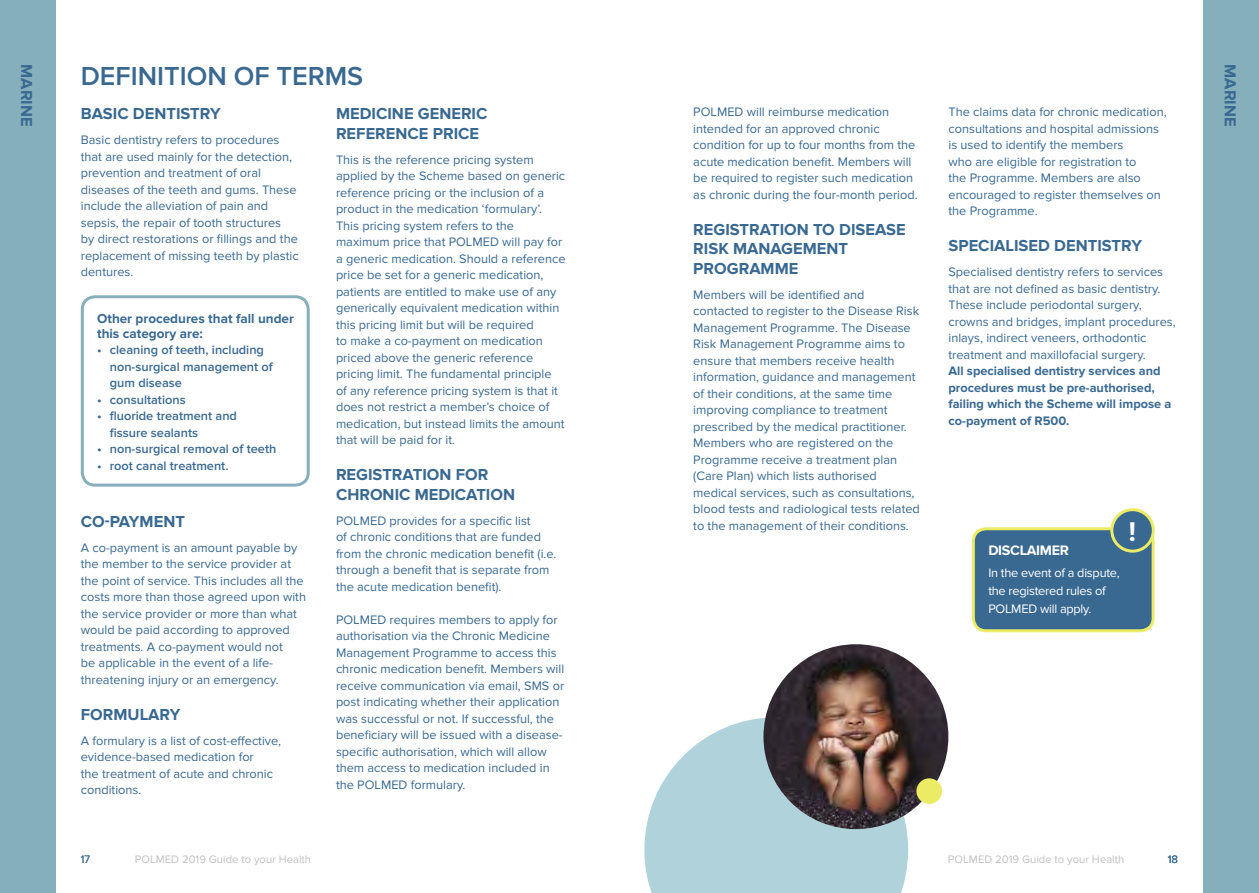
<style>
.page{position:relative;width:1259px;height:893px;background:#fff}
.page>*{position:absolute;margin:0;border:0;box-sizing:border-box;transform-origin:0 0}
.t1{font:700 28.05px "Proxima Nova";color:#fff}
.t2{font:600 27px "Proxima Nova";color:#396991}
.t3{font:700 16.5px/19.5px "Proxima Nova";color:#396991}
.t4{font:700 14.25px "Proxima Nova";letter-spacing:-.02em;color:#fff}
.t5{font:700 13.5px/15px "Proxima Nova";color:#396991}
.t6{font:12.75px/16.5px "Proxima Nova";color:#396991}
.t7{font:600 12.75px/16.5px "Proxima Nova";color:#396991}
.t8{font:700 12.75px/16.5px "Proxima Nova";color:#396991}
.t9{font:12.75px/18px "Proxima Nova";letter-spacing:-.02em;color:#fff}
.t10{font:11.25px "Proxima Nova";color:#c0c0c0}
.t11{font:11.25px "Proxima Nova";color:#396991}
</style>
<div class="page">
<div style="left:1203px;top:0;width:56px;height:893px;background:#86afbc"></div>
<div style="left:0;top:0;width:55px;height:893px;background:#86afbc"></div>
<div style="left:81px;top:295px;width:229px;height:192px;border:3px solid #86afbc;border-radius:13px"></div>
<svg style="left:644px;top:718px;width:264px;height:175px;background:#b8d7df"></svg>
<img style="left:763px;top:644px;width:185px;height:185px;border-radius:92px">
<div style="left:916px;top:778px;width:26px;height:26px;background:#eceb65;border-radius:50%"></div>
<div style="left:973px;top:529px;width:180px;height:102px;background:#396991;border-radius:13px"></div>
<div style="left:972px;top:527px;width:182px;height:105px;border:3px solid #eceb65;border-radius:13px"></div>
<div style="left:1111px;top:510px;width:42px;height:41px;background:#396991;border-radius:50%"></div>
<div style="left:1110px;top:508px;width:44px;height:45px;border:3px solid #eceb65;border-radius:50%"></div>
<p class="t3" style="left:36px;top:64px;width:64px;rotate:90deg">MARINE</p>
<p class="t3" style="left:1239px;top:64px;width:64px;rotate:90deg">MARINE</p>
<h2 class="t2" style="left:81px;top:61px;width:284px">DEFINITION OF TERMS</h2>
<p class="t3" style="left:81px;top:104px;width:141px">BASIC DENTISTRY</p>
<p class="t6" style="left:81px;top:132px;width:219px">Basic dentistry refers to procedures that are used mainly for the detection, prevention and treatment of oral diseases of the teeth and gums. These include the alleviation of pain and sepsis, the repair of tooth structures<br>by direct restorations or fillings and the replacement of missing teeth by plastic dentures.</p>
<p class="t5" style="left:97px;top:311px;width:198px">Other procedures that fall under this category are:</p>
<p class="t7" style="left:110px;top:342px;width:164px;text-indent:-13px">• cleaning of teeth, including non-surgical management of gum disease</p>
<p class="t7" style="left:97px;top:391px;width:90px">• consultations</p>
<p class="t7" style="left:110px;top:408px;width:129px;text-indent:-13px">• fluoride treatment and fissure sealants</p>
<p class="t7" style="left:97px;top:441px;width:181px">• non-surgical removal of teeth</p>
<p class="t7" style="left:97px;top:457px;width:133px">• root canal treatment.</p>
<p class="t6" style="left:693px;top:104px;width:226px">POLMED will reimburse medication intended for an approved chronic condition for up to four months from the acute medication benefit. Members will be required to register such medication as chronic during the four-month period.</p>
<p class="t3" style="left:693px;top:220px;width:214px">REGISTRATION TO DISEASE<br>RISK MANAGEMENT<br>PROGRAMME</p>
<p class="t6" style="left:693px;top:287px;width:228px">Members will be identified and contacted to register to the Disease Risk Management Programme. The Disease Risk Management Programme aims to ensure that members receive health information, guidance and management of their conditions, at the same time improving compliance to treatment prescribed by the medical practitioner.<br>Members who are registered on the Programme receive a treatment plan (Care Plan) which lists authorised medical services, such as consultations, blood tests and radiological tests related to the management of their conditions.</p>
<p class="t6" style="left:948px;top:104px;width:220px">The claims data for chronic medication, consultations and hospital admissions is used to identify the members<br>who are eligible for registration to<br>the Programme. Members are also encouraged to register themselves on the Programme.</p>
<p class="t3" style="left:948px;top:236px;width:195px">SPECIALISED DENTISTRY</p>
<p class="t6" style="left:948px;top:264px;width:229px">Specialised dentistry refers to services that are not defined as basic dentistry.<br>These include periodontal surgery, crowns and bridges, implant procedures, inlays, indirect veneers, orthodontic treatment and maxillofacial surgery.</p>
<p class="t8" style="left:948px;top:363px;width:224px">All specialised dentistry services and procedures must be pre-authorised, failing which the Scheme will impose a co-payment of R500.</p>
<p class="t3" style="left:336px;top:104px;width:153px">MEDICINE GENERIC<br>REFERENCE PRICE</p>
<p class="t6" style="left:336px;top:152px;width:231px">This is the reference pricing system applied by the Scheme based on generic reference pricing or the inclusion of a product in the medication ‘formulary’.<br>This pricing system refers to the maximum price that POLMED will pay for a generic medication. Should a reference price be set for a generic medication, patients are entitled to make use of any generically equivalent medication within this pricing limit but will be required<br>to make a co-payment on medication priced above the generic reference pricing limit. The fundamental principle of any reference pricing system is that it does not restrict a member’s choice of medication, but instead limits the amount that will be paid for it.</p>
<p class="t3" style="left:336px;top:465px;width:181px">REGISTRATION FOR<br>CHRONIC MEDICATION</p>
<p class="t6" style="left:336px;top:513px;width:222px">POLMED provides for a specific list<br>of chronic conditions that are funded from the chronic medication benefit (i.e. through a benefit that is separate from the acute medication benefit).</p>
<p class="t6" style="left:336px;top:612px;width:230px">POLMED requires members to apply for authorisation via the Chronic Medicine Management Programme to access this chronic medication benefit. Members will receive communication via email, SMS or post indicating whether their application was successful or not. If successful, the beneficiary will be issued with a disease&shy;specific authorisation, which will allow them access to medication included in the POLMED formulary.</p>
<p class="t3" style="left:81px;top:512px;width:106px">CO-PAYMENT</p>
<p class="t6" style="left:81px;top:540px;width:227px">A co-payment is an amount payable by the member to the service provider at the point of service. This includes all the costs more than those agreed upon with the service provider or more than what would be paid according to approved treatments. A co-payment would not<br>be applicable in the event of a life&shy;threatening injury or an emergency.</p>
<p class="t3" style="left:81px;top:705px;width:101px">FORMULARY</p>
<p class="t6" style="left:81px;top:733px;width:202px">A formulary is a list of cost-effective, evidence-based medication for<br>the treatment of acute and chronic conditions.</p>
<h1 class="t1" style="left:1129px;top:516px;width:9px">!</h1>
<p class="t4" style="left:988px;top:542px;width:82px">DISCLAIMER</p>
<p class="t9" style="left:988px;top:564px;width:133px">In the event of a dispute, the registered rules of<br>POLMED will apply.</p>
<p class="t11" style="left:81px;top:853px;width:11px">17</p>
<p class="t10" style="left:135px;top:853px;width:178px">POLMED 2019 Guide to your Health</p>
<p class="t10" style="left:948px;top:853px;width:178px">POLMED 2019 Guide to your Health</p>
<p class="t11" style="left:1167px;top:853px;width:12px">18</p>
</div>
